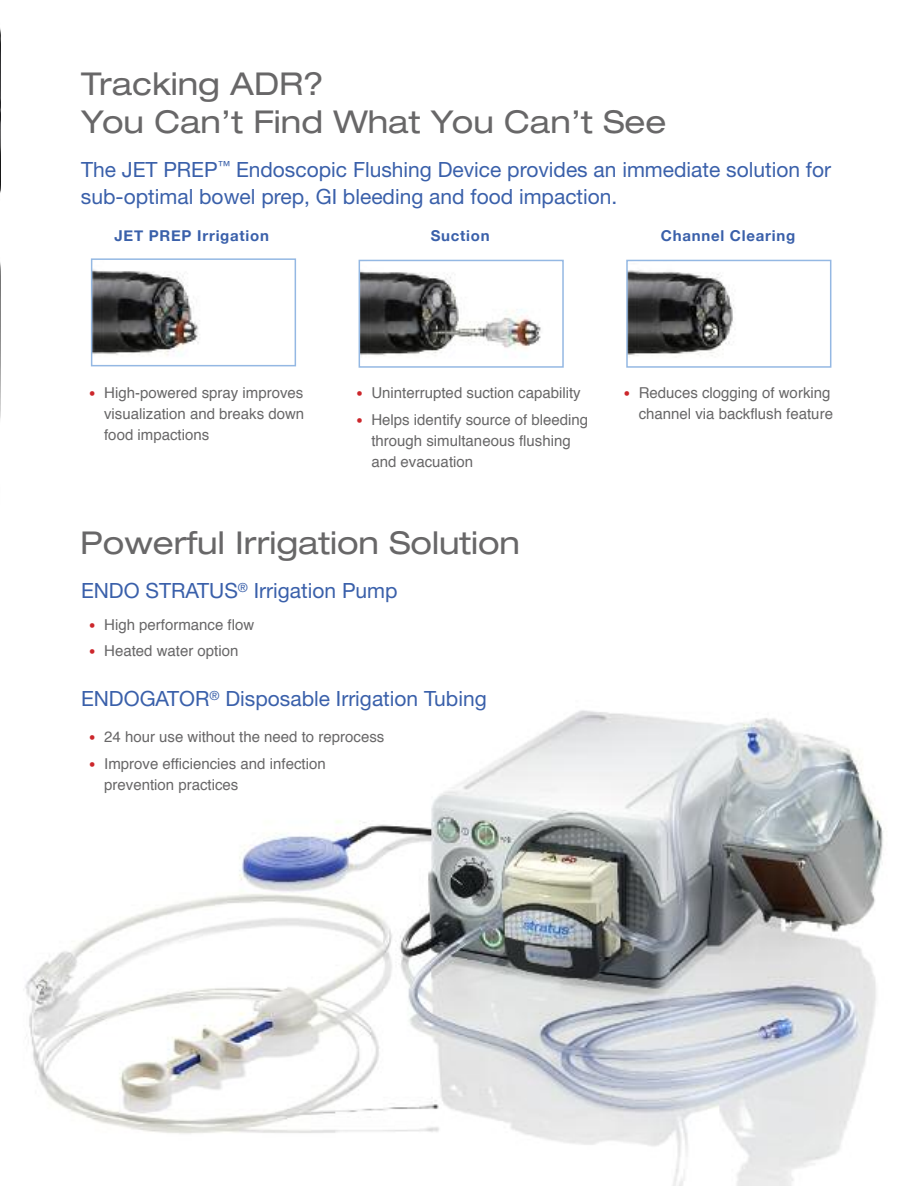
<style>
.page{position:relative;width:918px;height:1188px;background:#fff}
.page>*{position:absolute;margin:0;border:0;box-sizing:border-box;transform-origin:0 0}
.t1{font:expanded 31.5px/37.8px "Helvetica Neue";color:#686768}
.t2{font:21px/27px "Helvetica Neue";color:#3a60aa}
.t3{font:15px/21px "Helvetica";color:#686768}
.t4{font:700 15px "Helvetica Neue";letter-spacing:.05em;color:#3a60aa}
.s1{font-size:21px;color:#cc262b}
</style>
<div class="page">
<img style="left:0;top:28px;width:1px;height:391px">
<img style="left:25px;top:710px;width:859px;height:476px">
<img style="left:629px;top:270px;width:105px;height:86px">
<div style="left:626px;top:260px;width:205px;height:108px;border:2px solid #94b8e3"></div>
<img style="left:94px;top:269px;width:106px;height:86px">
<div style="left:91px;top:258px;width:205px;height:108px;border:2px solid #94b8e3"></div>
<img style="left:362px;top:271px;width:179px;height:85px">
<div style="left:359px;top:260px;width:205px;height:108px;border:2px solid #94b8e3"></div>
<h1 class="t1" style="left:81px;top:68px;width:587px">Tracking ADR?<br>You Can’t Find What You Can’t See</h1>
<h2 class="t2" style="left:81px;top:158px;width:752px">The JET PREP<sup>™</sup> Endoscopic Flushing Device provides an immediate solution for sub-optimal bowel prep, GI bleeding and food impaction.</h2>
<p class="t4" style="left:114px;top:226px;width:156px">JET PREP Irrigation</p>
<p class="t4" style="left:431px;top:226px;width:60px">Suction</p>
<p class="t4" style="left:661px;top:226px;width:136px">Channel Clearing</p>
<p class="t3" style="left:104px;top:384px;width:202px;text-align:justify;text-indent:-16px"><span class="s1">•</span> High-powered spray improves visualization and breaks down food impactions</p>
<p class="t3" style="left:356px;top:384px;width:226px"><span class="s1">•</span> Uninterrupted suction capability</p>
<p class="t3" style="left:371px;top:410px;width:218px;text-indent:-16px"><span class="s1">•</span> Helps identify source of bleeding through simultaneous flushing and evacuation</p>
<h1 class="t1" style="left:80px;top:527px;width:441px">Powerful Irrigation Solution</h1>
<h2 class="t2" style="left:81px;top:580px;width:318px">ENDO STRATUS<sup>®</sup> Irrigation Pump</h2>
<p class="t3" style="left:88px;top:615px;width:167px"><span class="s1">•</span> High performance flow</p>
<p class="t3" style="left:88px;top:642px;width:151px"><span class="s1">•</span> Heated water option</p>
<h2 class="t2" style="left:81px;top:688px;width:407px">ENDOGATOR<sup>®</sup> Disposable Irrigation Tubing</h2>
<p class="t3" style="left:88px;top:728px;width:297px"><span class="s1">•</span> 24 hour use without the need to reprocess</p>
<p class="t3" style="left:104px;top:754px;width:223px;text-indent:-16px"><span class="s1">•</span> Improve efficiencies and infection prevention practices</p>
<p class="t3" style="left:623px;top:384px;width:211px;text-align:right"><span class="s1">•</span> Reduces clogging of working channel via backflush feature</p>
</div>
